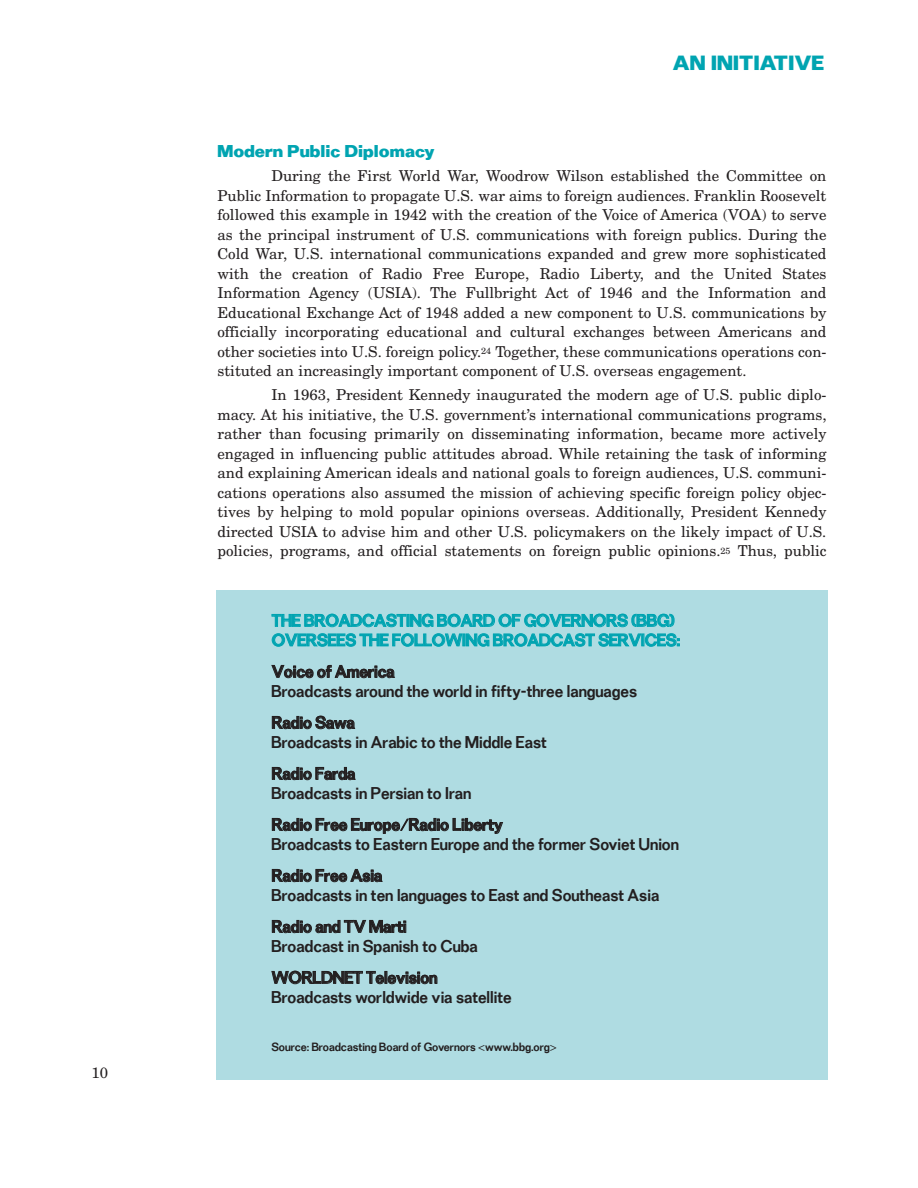
<style>
.page{position:relative;width:918px;height:1188px;background:#fff}
.page>*{position:absolute;margin:0;border:0;box-sizing:border-box;transform-origin:0 0}
.t1{font:700 18px "Folio";color:#00a4b1}
.t2{font:15px/19.5px "New Century Schlbk";color:#231f20;text-align:justify}
.t3{font:500 15px/19.6px "Folio";color:#231f20}
.t4{font:500 15px/19.5px "Folio";color:#00a4b1}
.t5{font:700 15px "Folio";color:#00a4b1}
.t6{font:500 10.5px "Folio";color:#231f20}
</style>
<div class="page">
<div style="left:216px;top:590px;width:612px;height:490px;background:#afdce2"></div>
<p class="t2" style="left:92px;top:1064px;width:18px">10</p>
<p class="t1" style="left:673px;top:57px;width:153px">AN INITIATIVE</p>
<p class="t5" style="left:218px;top:147px;width:219px">Modern Public Diplomacy</p>
<p class="t2" style="left:217px;top:168px;width:611px;text-indent:54px">During the First World War, Woodrow Wilson established the Committee on Public Information to propagate U.S. war aims to foreign audiences. Franklin Roosevelt followed this example in 1942 with the creation of the Voice of America (VOA) to serve as the principal instrument of U.S. communications with foreign publics. During the Cold War, U.S. international communications expanded and grew more sophisticated with the creation of Radio Free Europe, Radio Liberty, and the United States Information Agency (USIA). The Fullbright Act of 1946 and the Information and Educational Exchange Act of 1948 added a new component to U.S. communications by officially incorporating educational and cultural exchanges between Americans and other societies into U.S. foreign policy.<sup>24</sup> Together, these communications operations con&shy;stituted an increasingly important component of U.S. overseas engagement.</p>
<p class="t2" style="left:217px;top:387px;width:611px;text-indent:54px">In 1963, President Kennedy inaugurated the modern age of U.S. public diplo&shy;macy. At his initiative, the U.S. government’s international communications programs, rather than focusing primarily on disseminating information, became more actively engaged in influencing public attitudes abroad. While retaining the task of informing and explaining American ideals and national goals to foreign audiences, U.S. communi&shy;cations operations also assumed the mission of achieving specific foreign policy objec&shy;tives by helping to mold popular opinions overseas. Additionally, President Kennedy directed USIA to advise him and other U.S. policymakers on the likely impact of U.S. policies, programs, and official statements on foreign public opinions.<sup>25</sup> Thus, public</p>
<p class="t4" style="left:272px;top:613px;width:410px">THE BROADCASTING BOARD OF GOVERNORS (BBG)<br>OVERSEES THE FOLLOWING BROADCAST SERVICES:</p>
<p class="t3" style="left:272px;top:664px;width:367px">Voice of America<br>Broadcasts around the world in fifty-three languages</p>
<p class="t3" style="left:272px;top:715px;width:277px">Radio Sawa<br>Broadcasts in Arabic to the Middle East</p>
<p class="t3" style="left:272px;top:766px;width:201px">Radio Farda<br>Broadcasts in Persian to Iran</p>
<p class="t3" style="left:272px;top:817px;width:409px">Radio Free Europe/Radio Liberty<br>Broadcasts to Eastern Europe and the former Soviet Union</p>
<p class="t3" style="left:272px;top:868px;width:389px">Radio Free Asia<br>Broadcasts in ten languages to East and Southeast Asia</p>
<p class="t3" style="left:272px;top:919px;width:208px">Radio and TV Marti<br>Broadcast in Spanish to Cuba</p>
<p class="t3" style="left:272px;top:970px;width:242px">WORLDNET Television<br>Broadcasts worldwide via satellite</p>
<p class="t6" style="left:272px;top:1043px;width:287px">Source: Broadcasting Board of Governors &lt;www.bbg.org&gt;</p>
</div>
